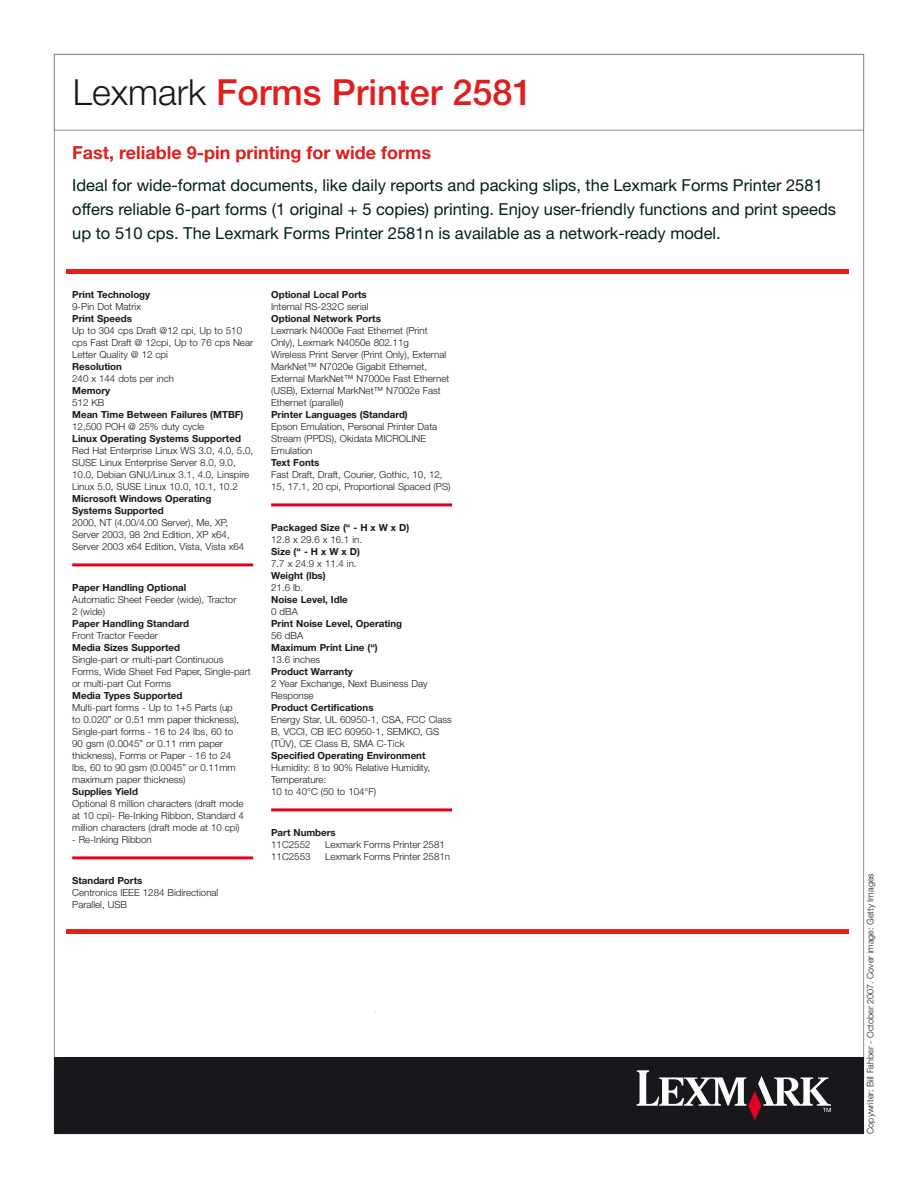
<style>
.page{position:relative;width:918px;height:1188px;background:#fff}
.page>*{position:absolute;margin:0;border:0;box-sizing:border-box;transform-origin:0 0}
.t1{font:500 36px "Helvetica Neue";color:#df1e1d}
.t2{font:700 18px "Helvetica Neue";color:#df1e1d}
.t3{font:16.5px/24px "Helvetica Neue";color:#011e1d}
.t4{font:300 9.75px/12px "Helvetica Neue";color:#1a171c}
.t5{font:700 9.75px/12px "Helvetica Neue";color:#1a171c}
.t6{font:300 9px "Helvetica Neue";color:#1a171c}
.s1{font-weight:300;color:#1a171c}
</style>
<div class="page">
<div style="left:54px;top:1057px;width:810px;height:76px;background:#1a171c"></div>
<div style="left:54px;top:54px;width:810px;height:77px;border:1px solid #93928e"></div>
<hr style="left:67px;top:929px;width:782px;height:4px;background:#e32119">
<svg style="left:637px;top:1070px;width:194px;height:50px"></svg>
<div style="left:67px;top:269px;width:782px;height:5px;background:#e32119"></div>
<hr style="left:72px;top:563px;width:181px;height:3px;background:#e20020">
<hr style="left:72px;top:856px;width:181px;height:3px;background:#e20020">
<hr style="left:271px;top:503px;width:181px;height:3px;background:#e20020">
<hr style="left:271px;top:808px;width:181px;height:3px;background:#e20020">
<h1 class="t1" style="left:73px;top:71px;width:461px"><span class="s1">Lexmark</span> Forms Printer 2581</h1>
<h2 class="t2" style="left:72px;top:141px;width:360px">Fast, reliable 9-pin printing for wide forms</h2>
<p class="t3" style="left:72px;top:173px;width:765px">Ideal for wide-format documents, like daily reports and packing slips, the Lexmark Forms Printer 2581 offers reliable 6-part forms (1 original + 5 copies) printing. Enjoy user-friendly functions and print speeds up to 510 cps. The Lexmark Forms Printer 2581n is available as a network-ready model.</p>
<p class="t5" style="left:72px;top:288px;width:80px">Print Technology</p>
<p class="t4" style="left:72px;top:301px;width:70px">9-Pin Dot Matrix</p>
<p class="t5" style="left:72px;top:312px;width:61px">Print Speeds</p>
<p class="t4" style="left:72px;top:325px;width:182px">Up to 304 cps Draft @12 cpi, Up to 510 cps Fast Draft @ 12cpi, Up to 76 cps Near<br>Letter Quality @ 12 cpi</p>
<p class="t5" style="left:72px;top:360px;width:51px">Resolution</p>
<p class="t4" style="left:72px;top:373px;width:103px">240 x 144 dots per inch</p>
<p class="t5" style="left:72px;top:384px;width:40px">Memory</p>
<p class="t4" style="left:72px;top:397px;width:34px">512 KB</p>
<p class="t5" style="left:72px;top:408px;width:173px">Mean Time Between Failures (MTBF)</p>
<p class="t4" style="left:72px;top:421px;width:134px">12,500 POH @ 25% duty cycle</p>
<p class="t5" style="left:72px;top:432px;width:170px">Linux Operating Systems Supported</p>
<p class="t4" style="left:72px;top:445px;width:182px">Red Hat Enterprise Linux WS 3.0, 4.0, 5.0, SUSE Linux Enterprise Server 8.0, 9.0, 10.0, Debian GNU/Linux 3.1, 4.0, Linspire Linux 5.0, SUSE Linux 10.0, 10.1, 10.2</p>
<p class="t5" style="left:72px;top:492px;width:141px">Microsoft Windows Operating<br>Systems Supported</p>
<p class="t4" style="left:72px;top:517px;width:174px">2000, NT (4.00/4.00 Server), Me, XP,<br>Server 2003, 98 2nd Edition, XP x64,<br>Server 2003 x64 Edition, Vista, Vista x64</p>
<p class="t5" style="left:72px;top:581px;width:116px">Paper Handling Optional</p>
<p class="t4" style="left:72px;top:594px;width:166px">Automatic Sheet Feeder (wide), Tractor<br>2 (wide)</p>
<p class="t5" style="left:72px;top:617px;width:119px">Paper Handling Standard</p>
<p class="t4" style="left:72px;top:630px;width:87px">Front Tractor Feeder</p>
<p class="t5" style="left:72px;top:641px;width:109px">Media Sizes Supported</p>
<p class="t4" style="left:72px;top:654px;width:180px">Single-part or multi-part Continuous<br>Forms, Wide Sheet Fed Paper, Single-part or multi-part Cut Forms</p>
<p class="t5" style="left:72px;top:689px;width:112px">Media Types Supported</p>
<p class="t4" style="left:72px;top:702px;width:168px">Multi-part forms - Up to 1+5 Parts (up to 0.020” or 0.51 mm paper thickness), Single-part forms - 16 to 24 lbs, 60 to 90 gsm (0.0045” or 0.11 mm paper thickness), Forms or Paper - 16 to 24 lbs, 60 to 90 gsm (0.0045” or 0.11mm maximum paper thickness)</p>
<p class="t5" style="left:72px;top:785px;width:67px">Supplies Yield</p>
<p class="t4" style="left:72px;top:798px;width:173px;text-align:justify">Optional 8 million characters (draft mode at 10 cpi)- Re-Inking Ribbon, Standard 4 million characters (draft mode at 10 cpi)</p>
<p class="t4" style="left:72px;top:834px;width:81px">- Re-Inking Ribbon</p>
<p class="t5" style="left:72px;top:875px;width:72px">Standard Ports</p>
<p class="t4" style="left:72px;top:887px;width:148px">Centronics IEEE 1284 Bidirectional<br>Parallel, USB</p>
<p class="t5" style="left:271px;top:288px;width:97px">Optional Local Ports</p>
<p class="t4" style="left:271px;top:301px;width:99px">Internal RS-232C serial</p>
<p class="t5" style="left:271px;top:312px;width:111px">Optional Network Ports</p>
<p class="t4" style="left:271px;top:325px;width:180px">Lexmark N4000e Fast Ethernet (Print Only), Lexmark N4050e 802.11g<br>Wireless Print Server (Print Only), External MarkNet™ N7020e Gigabit Ethernet, External MarkNet™ N7000e Fast Ethernet (USB), External MarkNet™ N7002e Fast Ethernet (parallel)</p>
<p class="t5" style="left:271px;top:408px;width:138px">Printer Languages (Standard)</p>
<p class="t4" style="left:271px;top:421px;width:168px">Epson Emulation, Personal Printer Data<br>Stream (PPDS), Okidata MICROLINE<br>Emulation</p>
<p class="t5" style="left:271px;top:456px;width:50px">Text Fonts</p>
<p class="t4" style="left:271px;top:469px;width:181px">Fast Draft, Draft, Courier, Gothic, 10, 12,<br>15, 17.1, 20 cpi, Proportional Spaced (PS)</p>
<p class="t5" style="left:271px;top:521px;width:140px">Packaged Size (“ - H x W x D)</p>
<p class="t4" style="left:271px;top:534px;width:92px">12.8 x 29.6 x 16.1 in.</p>
<p class="t5" style="left:271px;top:545px;width:90px">Size (“ - H x W x D)</p>
<p class="t4" style="left:271px;top:558px;width:87px">7.7 x 24.9 x 11.4 in.</p>
<p class="t5" style="left:271px;top:569px;width:56px">Weight (lbs)</p>
<p class="t4" style="left:271px;top:582px;width:34px">21.6 lb.</p>
<p class="t5" style="left:271px;top:593px;width:78px">Noise Level, Idle</p>
<p class="t4" style="left:271px;top:606px;width:28px">0 dBA</p>
<p class="t5" style="left:271px;top:617px;width:132px">Print Noise Level, Operating</p>
<p class="t4" style="left:271px;top:630px;width:34px">56 dBA</p>
<p class="t5" style="left:271px;top:641px;width:108px">Maximum Print Line (“)</p>
<p class="t4" style="left:271px;top:654px;width:51px">13.6 inches</p>
<p class="t5" style="left:271px;top:665px;width:83px">Product Warranty</p>
<p class="t4" style="left:271px;top:678px;width:158px">2 Year Exchange, Next Business Day<br>Response</p>
<p class="t5" style="left:271px;top:701px;width:104px">Product Certifications</p>
<p class="t4" style="left:271px;top:714px;width:182px">Energy Star, UL 60950-1, CSA, FCC Class<br>B, VCCI, CB IEC 60950-1, SEMKO, GS (TÜV), CE Class B, SMA C-Tick</p>
<p class="t5" style="left:271px;top:749px;width:156px">Specified Operating Environment</p>
<p class="t4" style="left:271px;top:762px;width:161px">Humidity: 8 to 90% Relative Humidity,<br>Temperature:<br>10 to 40°C (50 to 104°F)</p>
<p class="t5" style="left:271px;top:827px;width:66px">Part Numbers</p>
<p class="t4" style="left:271px;top:839px;width:41px">11C2552</p>
<p class="t4" style="left:325px;top:839px;width:121px">Lexmark Forms Printer 2581</p>
<p class="t4" style="left:271px;top:851px;width:41px">11C2553</p>
<p class="t4" style="left:325px;top:851px;width:126px">Lexmark Forms Printer 2581n</p>
<p class="t6" style="left:865px;top:1134px;width:262px;rotate:-90deg">Copywriter: Bill Fahber - October 2007. Cover image: Getty Images</p>
</div>
